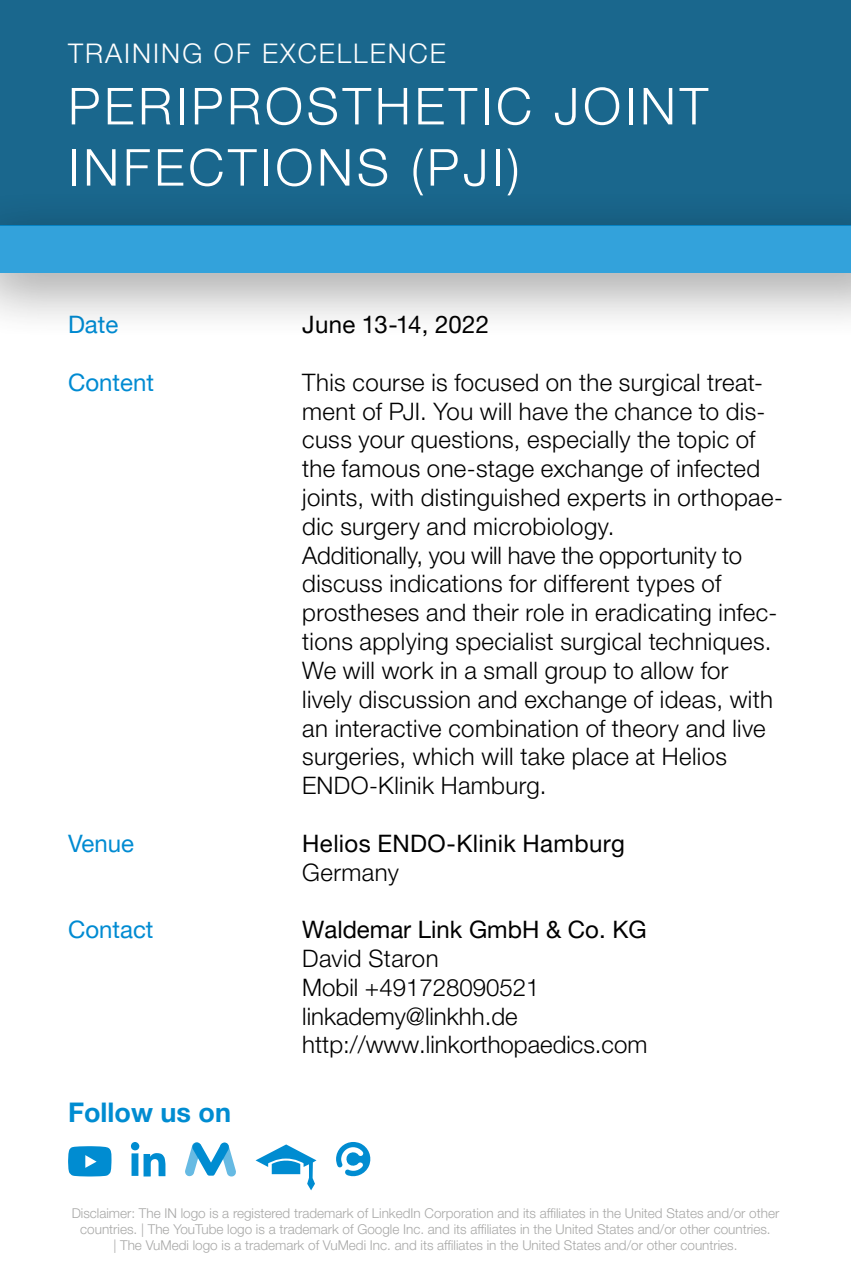
<style>
.page{position:relative;width:851px;height:1276px;background:#fff}
.page>*{position:absolute;margin:0;border:0;box-sizing:border-box;transform-origin:0 0}
.t1{font:300 51px/61.2px "Helvetica Neue LT Pro";letter-spacing:.075em;color:#fff}
.t2{font:300 27px "Helvetica Neue LT Pro";letter-spacing:.075em;color:#fff}
.t3{font:700 27px "Helvetica Neue LT Pro";color:#008cd1}
.t4{font:300 24px/28.8px "Helvetica Neue LT Pro";letter-spacing:.015em;color:#000}
.t5{font:24px "Helvetica Neue LT Pro";letter-spacing:.01em;color:#000}
.t6{font:24px "Helvetica Neue LT Pro";color:#008bd2}
.t7{font:300 13.5px/16.2px "Helvetica Neue LT Pro";color:#a8a8a7;text-align:center}
</style>
<div class="page">
<div style="left:0;top:0;width:850px;height:225px;background:#1a678d"></div>
<div style="left:0;top:186px;width:850px;height:156px;background:#000;opacity:.5"></div>
<div style="left:0;top:225px;width:850px;height:48px;background:#33a2db"></div>
<div style="left:131px;top:1142px;width:8px;height:8px;background:#008cd1;border-radius:50%"></div>
<div style="left:131px;top:1153px;width:8px;height:23px;background:#008cd1"></div>
<svg style="left:143px;top:1153px;width:22px;height:23px"></svg>
<svg style="left:185px;top:1142px;width:51px;height:34px"></svg>
<svg style="left:68px;top:1146px;width:44px;height:30px"></svg>
<svg style="left:255px;top:1144px;width:61px;height:46px"></svg>
<svg style="left:336px;top:1142px;width:35px;height:35px"></svg>
<p class="t2" style="left:68px;top:37px;width:379px">TRAINING OF EXCELLENCE</p>
<h1 class="t1" style="left:68px;top:75px;width:641px">PERIPROSTHETIC JOINT<br>INFECTIONS (PJI)</h1>
<p class="t6" style="left:68px;top:310px;width:52px">Date</p>
<p class="t5" style="left:302px;top:310px;width:188px">June 13-14, 2022</p>
<p class="t6" style="left:68px;top:367px;width:87px">Content</p>
<p class="t4" style="left:302px;top:367px;width:482px">This course is focused on the surgical treat&shy;ment of PJI. You will have the chance to dis&shy;cuss your questions, especially the topic of the famous one-stage exchange of infected joints, with distinguished experts in orthopae&shy;dic surgery and microbiology.<br>Additionally, you will have the opportunity to discuss indications for different types of prostheses and their role in eradicating infec&shy;tions applying specialist surgical techniques.<br>We will work in a small group to allow for lively discussion and exchange of ideas, with an interactive combination of theory and live surgeries, which will take place at Helios ENDO-Klinik Hamburg.</p>
<p class="t6" style="left:68px;top:828px;width:67px">Venue</p>
<p class="t5" style="left:302px;top:828px;width:324px">Helios ENDO-Klinik Hamburg</p>
<p class="t4" style="left:302px;top:857px;width:98px">Germany</p>
<p class="t6" style="left:68px;top:915px;width:87px">Contact</p>
<p class="t5" style="left:302px;top:915px;width:346px">Waldemar Link GmbH &amp; Co. KG</p>
<p class="t4" style="left:302px;top:943px;width:346px">David Staron<br>Mobil +491728090521 linkademy@linkhh.de http://www.linkorthopaedics.com</p>
<p class="t3" style="left:68px;top:1096px;width:164px">Follow us on</p>
<p class="t7" style="left:72px;top:1204px;width:709px">Disclaimer: The IN logo is a registered trademark of LinkedIn Corporation and its affiliates in the United States and/or other countries. | The YouTube logo is a trademark of Google Inc. and its affiliates in the United States and/or other countries.<br>| The VuMedi logo is a trademark of VuMedi Inc. and its affiliates in the United States and/or other countries.</p>
</div>
